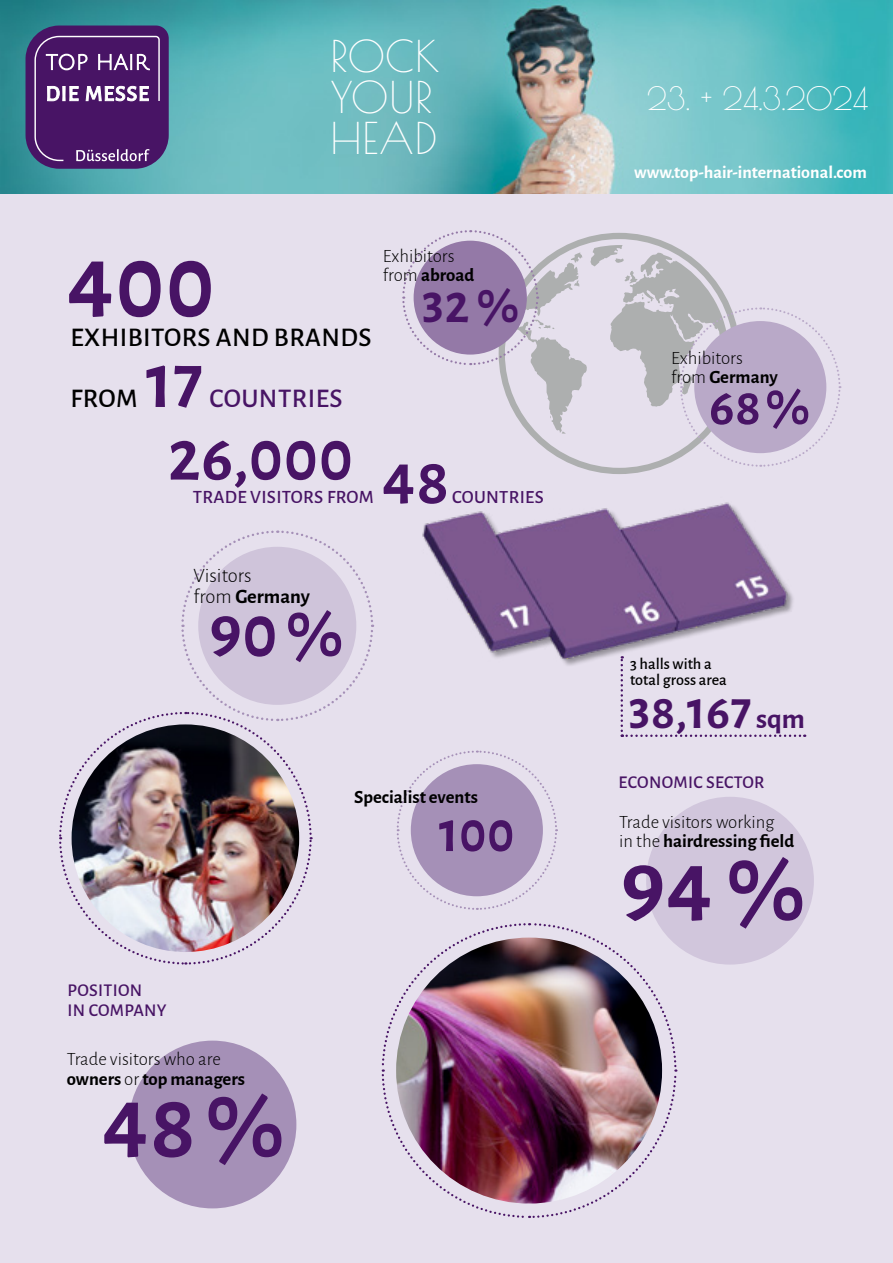
<style>
.page{position:relative;width:893px;height:1263px;background:#e6e0ed}
.page>*{position:absolute;margin:0;border:0;box-sizing:border-box;transform-origin:0 0}
.t1{font:700 93.45px "Alegreya Sans";color:#481465}
.t2{font:700 92.1px "Alegreya Sans";color:#481465}
.t3{font:700 69.9px "Alegreya Sans";color:#481465}
.t4{font:700 67.05px "Alegreya Sans";color:#481465}
.t5{font:700 66px "Alegreya Sans";color:#481465}
.t6{font:700 65.25px "Alegreya Sans";color:#481465}
.t7{font:700 52.05px "Alegreya Sans";color:#481465}
.t8{font:700 49.65px "Alegreya Sans";color:#481465}
.t9{font:700 48.9px "Alegreya Sans";color:#481465}
.t10{font:42.9px/40.8px "Poiret One";letter-spacing:.015em;color:#fff}
.t11{font:31.5px "Poiret One";color:#fff}
.t12{font:500 27px "Alegreya Sans";letter-spacing:.015em;color:#000}
.t13{font:500 27px "Alegreya Sans";letter-spacing:.015em;color:#481465}
.t14{font:300 20.4px/21.3px "Alegreya Sans";color:#000}
.t15{font:500 18.9px "Alegreya Sans";letter-spacing:.015em;color:#481465}
.t16{font:300 18.75px/19.5px "Alegreya Sans";color:#000}
.t17{font:700 18.75px "Alegreya Sans";color:#000}
.t18{font:500 18.6px "Alegreya Sans";letter-spacing:.015em;color:#481465}
.t19{font:500 18px/19.5px "Alegreya Sans";letter-spacing:.015em;color:#481465}
.t20{font:700 18px "Alegreya Sans";color:#fff}
.t21{font:500 16.2px/16.2px "Alegreya Sans";color:#000}
.s1{font-weight:700}
.s2{font-size:28.65px}
</style>
<div class="page">
<img style="left:0;top:0;width:893px;height:193px">
<img style="left:422px;top:502px;width:371px;height:179px">
<svg style="left:621px;top:656px;width:184px;height:81px"></svg>
<div style="left:129px;top:1040px;width:167px;height:168px;background:#a590b7;border-radius:50%"></div>
<div style="left:646px;top:797px;width:168px;height:167px;background:#d1c6dc;border-radius:50%"></div>
<svg style="left:582px;top:468px;width:74px;height:6px"></svg>
<svg style="left:396px;top:750px;width:162px;height:160px"></svg>
<svg style="left:402px;top:230px;width:439px;height:238px"></svg>
<svg style="left:381px;top:923px;width:297px;height:295px"></svg>
<img style="left:396px;top:937px;width:266px;height:266px;border-radius:133px">
<svg style="left:59px;top:530px;width:315px;height:435px"></svg>
<img style="left:72px;top:724px;width:227px;height:228px;border-radius:114px">
<svg style="left:26px;top:26px;width:143px;height:145px;background:#593277"></svg>
<h1 class="t1" style="left:67px;top:218px;width:149px">400</h1>
<h3 class="t10" style="left:330px;top:36px;width:111px">ROCK<br>YOUR<br>HEAD</h3>
<p class="t16" style="left:383px;top:245px;width:93px">Exhibitors from <span class="s1">abroad</span></p>
<h3 class="t8" style="left:422px;top:270px;width:99px">32 %</h3>
<h3 class="t12" style="left:70px;top:318px;width:303px">EXHIBITORS AND BRANDS</h3>
<h3 class="t12" style="left:70px;top:379px;width:69px">FROM</h3>
<h3 class="t3" style="left:146px;top:333px;width:59px">17</h3>
<h3 class="t13" style="left:209px;top:379px;width:134px">COUNTRIES</h3>
<h3 class="t6" style="left:168px;top:411px;width:186px">26,000</h3>
<p class="t15" style="left:193px;top:484px;width:183px">TRADE VISITORS FROM</p>
<h3 class="t5" style="left:382px;top:434px;width:68px">48</h3>
<p class="t18" style="left:452px;top:484px;width:93px">COUNTRIES</p>
<p class="t14" style="left:194px;top:564px;width:118px">Visitors<br>from <span class="s1">Germany</span></p>
<h3 class="t4" style="left:209px;top:585px;width:135px">90 %</h3>
<p class="t17" style="left:354px;top:783px;width:125px">Specialist events</p>
<h3 class="t7" style="left:439px;top:796px;width:77px">100</h3>
<p class="t19" style="left:68px;top:980px;width:101px">POSITION<br>IN COMPANY</p>
<p class="t16" style="left:67px;top:1049px;width:180px">Trade visitors who are <span class="s1">owners</span> or <span class="s1">top managers</span></p>
<h2 class="t2" style="left:102px;top:1060px;width:184px">48 %</h2>
<h3 class="t11" style="left:647px;top:80px;width:223px">23. + 24.3.2024</h3>
<p class="t20" style="left:634px;top:159px;width:234px">www.top-hair-international.com</p>
<p class="t16" style="left:671px;top:347px;width:108px">Exhibitors from <span class="s1">Germany</span></p>
<h3 class="t7" style="left:709px;top:369px;width:102px">68 %</h3>
<p class="t21" style="left:630px;top:655px;width:98px">3 halls with a total gross area</p>
<h3 class="t9" style="left:629px;top:677px;width:177px">38,167<span class="s2">sqm</span></h3>
<p class="t19" style="left:619px;top:772px;width:147px">ECONOMIC SECTOR</p>
<p class="t16" style="left:619px;top:811px;width:177px">Trade visitors working<br>in the <span class="s1">hairdressing field</span></p>
<h2 class="t2" style="left:621px;top:823px;width:186px">94 %</h2>
</div>
